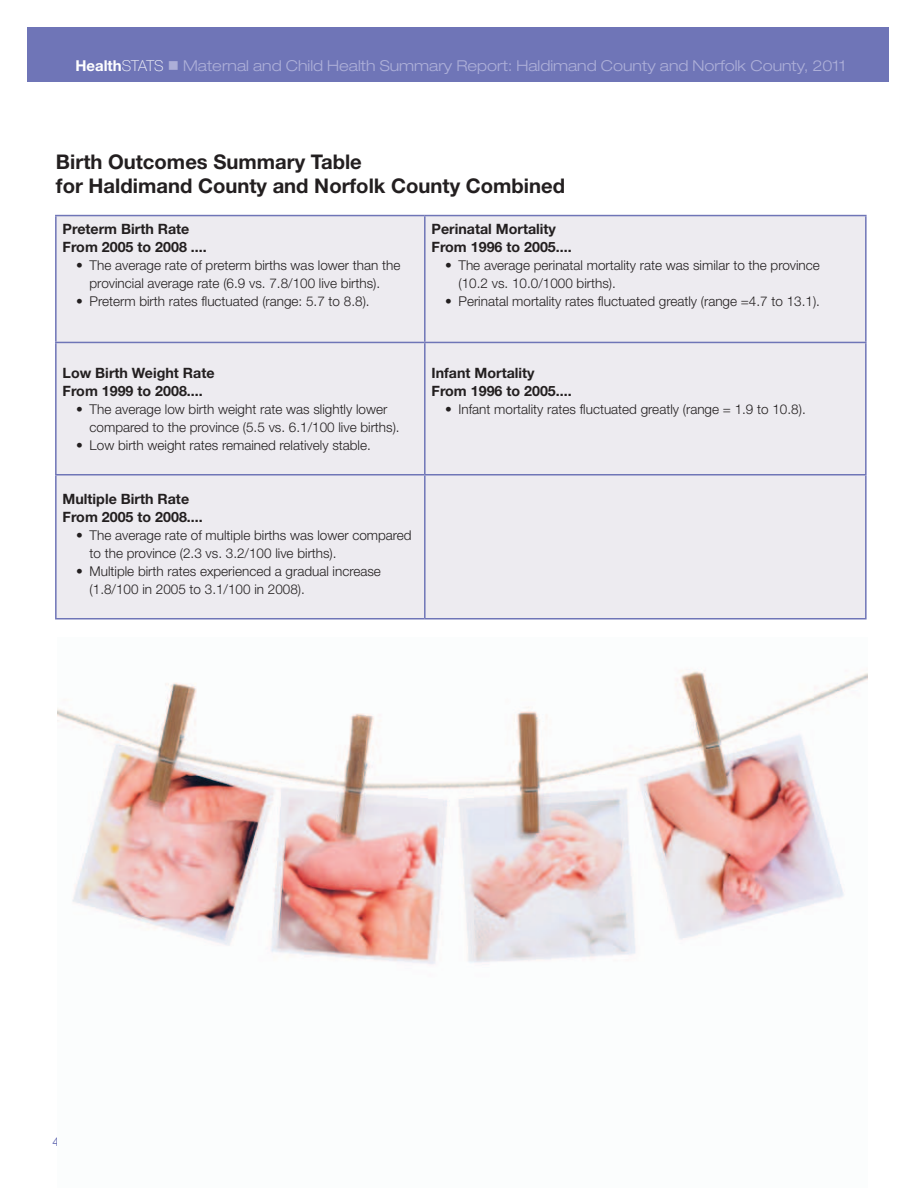
<style>
.page{position:relative;width:918px;height:1188px;background:#fff}
.page>*{position:absolute;margin:0;border:0;box-sizing:border-box;transform-origin:0 0}
.t1{font:700 20.25px/24.3px "Helvetica Neue";color:#231f20}
.t2{font:300 expanded 15px "Helvetica Neue";color:#adafd8}
.t3{font:700 14.25px/18px "Helvetica Neue";color:#231f20}
.t4{font:300 13.5px/18px "Helvetica Neue";color:#231f20}
.s1{font-weight:700;font-stretch:normal;color:#fff}
.s2{font-weight:100;font-stretch:normal;color:#fff}
</style>
<div class="page">
<div style="left:27px;top:27px;width:861px;height:55px;background:#6f75b7"></div>
<div style="left:57px;top:216px;width:808px;height:402px;background:#edebf0"></div>
<hr style="left:865px;top:476px;width:2px;height:142px;background:#6f75b7">
<hr style="left:425px;top:618px;width:442px;height:2px;background:#6f75b7">
<hr style="left:424px;top:216px;width:2px;height:126px;background:#6f75b7">
<hr style="left:424px;top:343px;width:2px;height:131px;background:#6f75b7">
<hr style="left:55px;top:476px;width:2px;height:142px;background:#6f75b7">
<hr style="left:424px;top:476px;width:2px;height:142px;background:#6f75b7">
<hr style="left:55px;top:618px;width:370px;height:2px;background:#6f75b7">
<hr style="left:55px;top:215px;width:370px;height:1px;background:#6f75b7">
<hr style="left:55px;top:216px;width:2px;height:126px;background:#6f75b7">
<hr style="left:425px;top:215px;width:442px;height:1px;background:#6f75b7">
<hr style="left:865px;top:216px;width:2px;height:126px;background:#6f75b7">
<hr style="left:55px;top:342px;width:370px;height:1px;background:#6f75b7">
<hr style="left:55px;top:343px;width:2px;height:131px;background:#6f75b7">
<hr style="left:425px;top:342px;width:442px;height:1px;background:#6f75b7">
<hr style="left:865px;top:343px;width:2px;height:131px;background:#6f75b7">
<hr style="left:55px;top:474px;width:370px;height:2px;background:#6f75b7">
<hr style="left:425px;top:474px;width:442px;height:2px;background:#6f75b7">
<img style="left:58px;top:670px;width:809px;height:295px">
<p class="t2" style="left:75px;top:57px;width:772px"><span class="s1">Health</span><span class="s2">STATS</span> ■ Maternal and Child Health Summary Report: Haldimand County and Norfolk County, 2011</p>
<h1 class="t1" style="left:56px;top:149px;width:511px">Birth Outcomes Summary Table<br>for Haldimand County and Norfolk County Combined</h1>
<p class="t3" style="left:63px;top:220px;width:146px">Preterm Birth Rate<br>From 2005 to 2008 ....</p>
<p class="t4" style="left:76px;top:256px;width:326px;text-align:center">• The average rate of preterm births was lower than the provincial average rate (6.9 vs. 7.8/100 live births).</p>
<p class="t4" style="left:76px;top:292px;width:295px">• Preterm birth rates fluctuated (range: 5.7 to 8.8).</p>
<p class="t3" style="left:432px;top:220px;width:142px">Perinatal Mortality<br>From 1996 to 2005....</p>
<p class="t4" style="left:459px;top:256px;width:363px;text-indent:-14px">• The average perinatal mortality rate was similar to the province (10.2 vs. 10.0/1000 births).</p>
<p class="t4" style="left:445px;top:292px;width:376px">• Perinatal mortality rates fluctuated greatly (range =4.7 to 13.1).</p>
<p class="t3" style="left:63px;top:364px;width:153px">Low Birth Weight Rate<br>From 1999 to 2008....</p>
<p class="t4" style="left:90px;top:400px;width:312px;text-indent:-14px">• The average low birth weight rate was slightly lower compared to the province (5.5 vs. 6.1/100 live births).</p>
<p class="t4" style="left:76px;top:436px;width:296px">• Low birth weight rates remained relatively stable.</p>
<p class="t3" style="left:63px;top:490px;width:142px">Multiple Birth Rate<br>From 2005 to 2008....</p>
<p class="t4" style="left:90px;top:526px;width:324px;text-indent:-14px">• The average rate of multiple births was lower compared to the province (2.3 vs. 3.2/100 live births).</p>
<p class="t4" style="left:90px;top:562px;width:293px;text-indent:-14px">• Multiple birth rates experienced a gradual increase (1.8/100 in 2005 to 3.1/100 in 2008).</p>
<p class="t3" style="left:432px;top:364px;width:142px">Infant Mortality<br>From 1996 to 2005....</p>
<p class="t4" style="left:445px;top:400px;width:362px">• Infant mortality rates fluctuated greatly (range = 1.9 to 10.8).</p>
</div>
